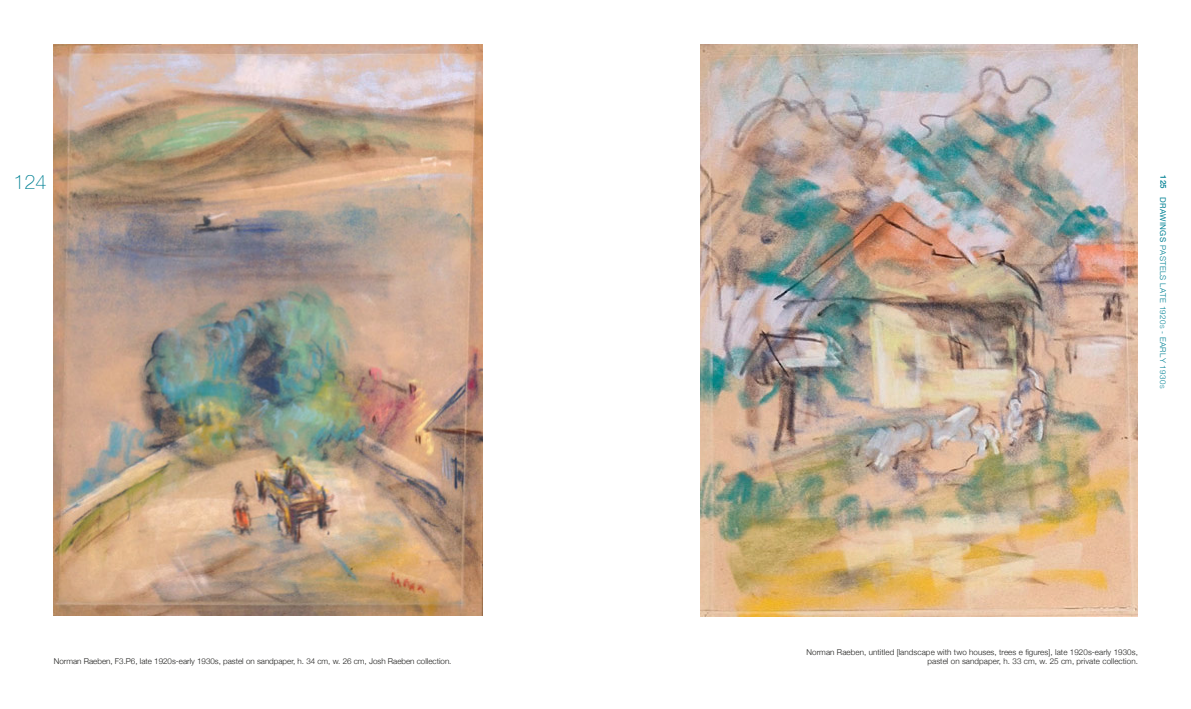
<style>
.page{position:relative;width:1191px;height:709px;background:#fff}
.page>*{position:absolute;margin:0;border:0;box-sizing:border-box;transform-origin:0 0}
.t1{font:100 20px "Helvetica Neue";color:#008194}
.t2{font:300 8px/9.6px "Helvetica Neue";letter-spacing:.01em;color:#1d1d1b;text-align:right}
.t3{font:300 8px "Helvetica Neue";letter-spacing:.04em;color:#008194}
.t4{font:500 8px "Helvetica Neue";color:#008194}
.s1{font-weight:400}
.s2{font-size:5.6px}
</style>
<div class="page">
<img style="left:53px;top:45px;width:429px;height:571px">
<img style="left:700px;top:45px;width:437px;height:571px">
<h1 class="t1" style="left:13px;top:166px;width:35px">124</h1>
<p class="t4" style="left:1169px;top:175px;width:15px;rotate:90deg">125</p>
<p class="t3" style="left:1169px;top:197px;width:192px;rotate:90deg"><span class="s1">DRAWINGS</span> PASTELS LATE 1920<span class="s2">s</span> - EARLY 1930<span class="s2">s</span></p>
<p class="t2" style="left:54px;top:656px;width:399px">Norman Raeben, F3.P6, late 1920s-early 1930s, pastel on sandpaper, h. 34 cm, w. 26 cm, Josh Raeben collection.</p>
<p class="t2" style="left:806px;top:646px;width:333px">Norman Raeben, untitled [landscape with two houses, trees e figures], late 1920s-early 1930s, pastel on sandpaper, h. 33 cm, w. 25 cm, private collection.</p>
</div>
